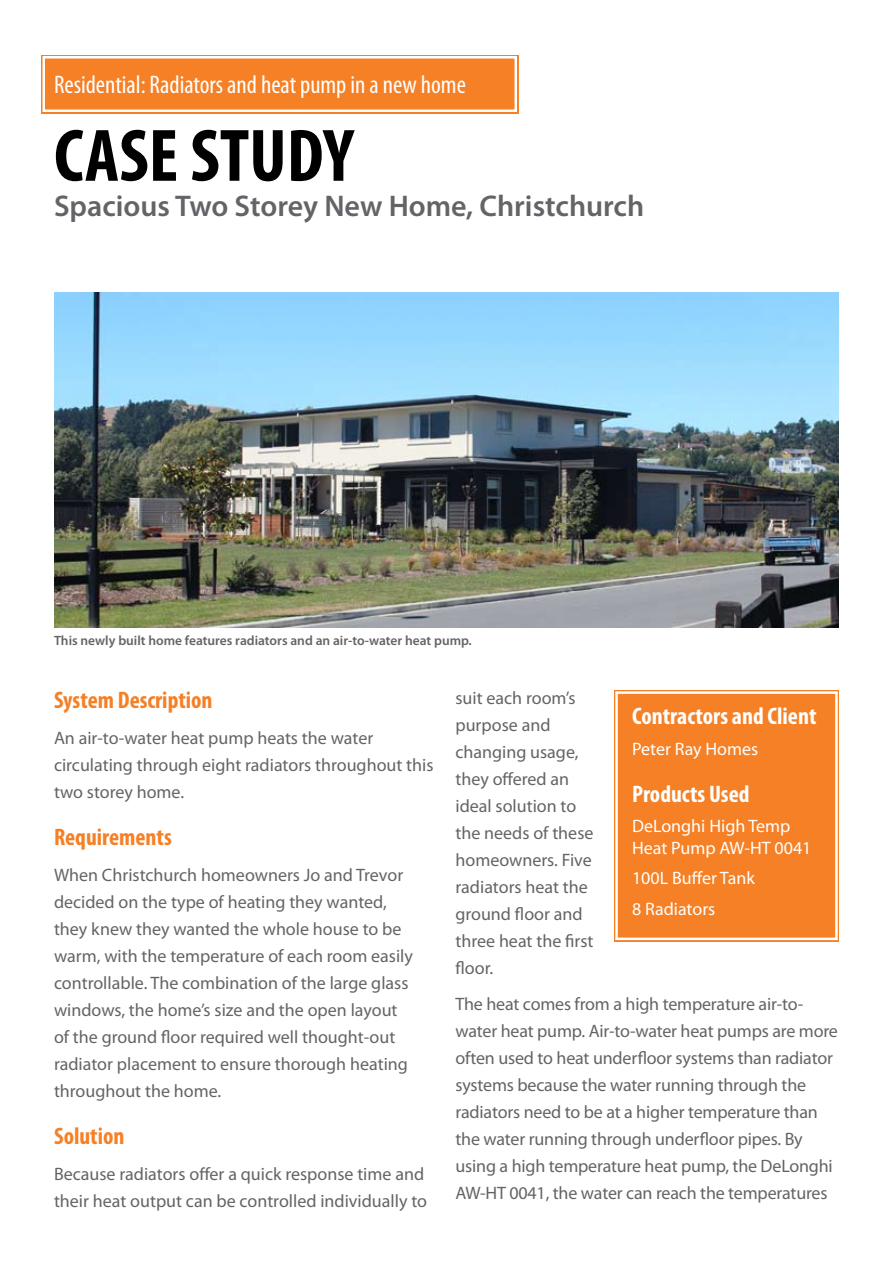
<style>
.page{position:relative;width:893px;height:1263px;background:#fff}
.page>*{position:absolute;margin:0;border:0;box-sizing:border-box;transform-origin:0 0}
.t1{font:700 condensed 75px "Myriad Pro";color:#000}
.t2{font:600 30px "Myriad Pro";color:#636467}
.t3{font:condensed 25.5px "Myriad Pro";color:#fff}
.t4{font:700 condensed 24px "Myriad Pro";color:#f58025}
.t5{font:700 condensed 24px "Myriad Pro";color:#fff}
.t6{font:18px/27px "Myriad Pro";color:#636467}
.t7{font:18px/21.6px "Myriad Pro";color:#fff}
.t8{font:600 13.5px "Myriad Pro";color:#636467}
</style>
<div class="page">
<div style="left:41px;top:55px;width:478px;height:59px;background:#f58025"></div>
<div style="left:43px;top:56px;width:474px;height:56px;border:2px solid #fff"></div>
<img style="left:54px;top:293px;width:785px;height:334px">
<div style="left:614px;top:690px;width:225px;height:252px;background:#f58025"></div>
<div style="left:615px;top:691px;width:223px;height:249px;border:2px solid #fff"></div>
<h3 class="t3" style="left:54px;top:69px;width:413px">Residential: Radiators and heat pump in a new home</h3>
<h1 class="t1" style="left:54px;top:109px;width:301px">CASE STUDY</h1>
<h2 class="t2" style="left:54px;top:187px;width:592px">Spacious Two Storey New Home, Christchurch</h2>
<p class="t8" style="left:54px;top:632px;width:419px">This newly built home features radiators and an air-to-water heat pump.</p>
<h3 class="t4" style="left:54px;top:685px;width:160px">System Description</h3>
<p class="t6" style="left:54px;top:724px;width:381px">An air-to-water heat pump heats the water circulating through eight radiators throughout this two storey home.</p>
<h3 class="t4" style="left:54px;top:822px;width:119px">Requirements</h3>
<p class="t6" style="left:54px;top:861px;width:360px">When Christchurch homeowners Jo and Trevor decided on the type of heating they wanted, they knew they wanted the whole house to be warm, with the temperature of each room easily controllable. The combination of the large glass windows, the home’s size and the open layout of the ground floor required well thought-out radiator placement to ensure thorough heating throughout the home.</p>
<h3 class="t4" style="left:54px;top:1121px;width:72px">Solution</h3>
<p class="t6" style="left:54px;top:1160px;width:375px">Because radiators offer a quick response time and their heat output can be controlled individually to</p>
<p class="t6" style="left:455px;top:684px;width:140px">suit each room’s purpose and changing usage, they offered an ideal solution to the needs of these homeowners. Five radiators heat the ground floor and three heat the first floor.</p>
<p class="t6" style="left:455px;top:990px;width:384px">The heat comes from a high temperature air-to&shy;water heat pump. Air-to-water heat pumps are more often used to heat underfloor systems than radiator systems because the water running through the radiators need to be at a higher temperature than the water running through underfloor pipes. By using a high temperature heat pump, the DeLonghi AW-HT 0041, the water can reach the temperatures</p>
<h3 class="t5" style="left:632px;top:701px;width:186px">Contractors and Client</h3>
<p class="t7" style="left:632px;top:738px;width:128px">Peter Ray Homes</p>
<h3 class="t5" style="left:632px;top:779px;width:119px">Products Used</h3>
<p class="t7" style="left:632px;top:815px;width:181px">DeLonghi High Temp<br>Heat Pump AW-HT 0041</p>
<p class="t7" style="left:632px;top:863px;width:124px;line-height:30.6px">100L Buffer Tank<br>8 Radiators</p>
</div>
